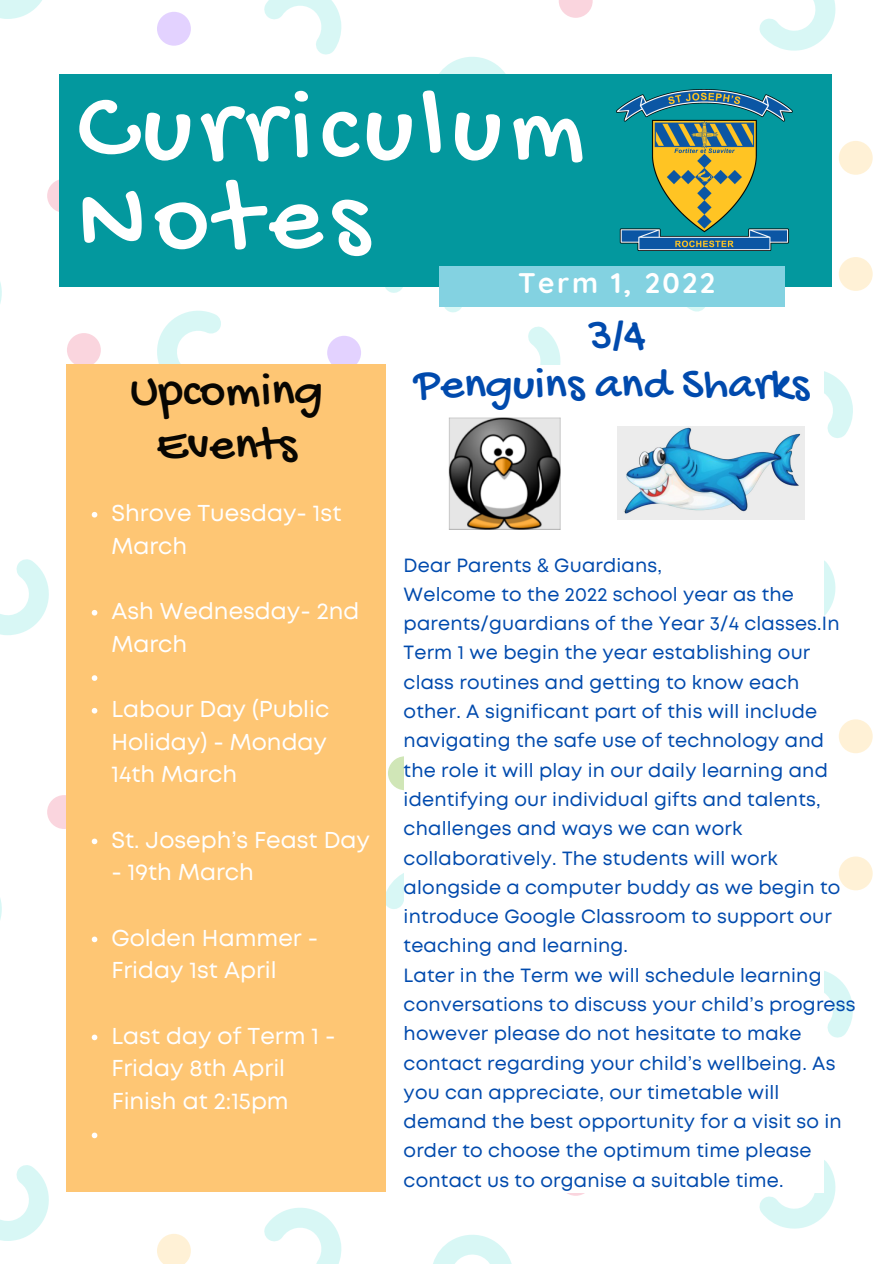
<style>
.page{position:relative;width:894px;height:1264px;background:#fff}
.page>*{position:absolute;margin:0;border:0;box-sizing:border-box;transform-origin:0 0}
.t1{font:105.9px "Gochi Hand";letter-spacing:.07em;color:#fff}
.t2{font:49.5px/54px "Gochi Hand";color:#080602;text-align:center}
.t3{font:46.65px "Gochi Hand";color:#004aad}
.t4{font:700 28.2px "Quicksand";letter-spacing:.09em;color:#fff}
.t5{font:22.95px/32.7px "Mont";color:#fff}
.t6{font:19.05px/29.2px "Mont";letter-spacing:.01em;color:#004aad}
</style>
<div class="page">
<svg style="left:47px;top:795px;width:34px;height:34px"></svg>
<div style="left:388px;top:756px;width:34px;height:34px;background:#d0e6b7;border-radius:50%"></div>
<svg style="left:0;top:559px;width:49px;height:76px"></svg>
<svg style="left:386px;top:873px;width:18px;height:36px"></svg>
<svg style="left:0;top:898px;width:2px;height:22px"></svg>
<div style="left:838px;top:719px;width:34px;height:34px;background:#fff1d6;border-radius:50%"></div>
<div style="left:838px;top:257px;width:34px;height:34px;background:#fff1d6;border-radius:50%"></div>
<svg style="left:528px;top:326px;width:33px;height:39px"></svg>
<svg style="left:824px;top:560px;width:12px;height:56px"></svg>
<svg style="left:824px;top:371px;width:29px;height:67px"></svg>
<svg style="left:687px;top:307px;width:18px;height:5px"></svg>
<svg style="left:558px;top:1161px;width:34px;height:34px"></svg>
<div style="left:838px;top:856px;width:34px;height:34px;background:#fff1d6;border-radius:50%"></div>
<svg style="left:759px;top:1160px;width:77px;height:69px"></svg>
<svg style="left:824px;top:971px;width:29px;height:67px"></svg>
<svg style="left:433px;top:1235px;width:78px;height:28px"></svg>
<svg style="left:157px;top:1234px;width:34px;height:29px"></svg>
<svg style="left:0;top:1165px;width:49px;height:75px"></svg>
<svg style="left:264px;top:1208px;width:77px;height:55px"></svg>
<div style="left:47px;top:179px;width:34px;height:34px;background:#fad5de;border-radius:50%"></div>
<div style="left:67px;top:333px;width:34px;height:34px;background:#fad5de;border-radius:50%"></div>
<div style="left:157px;top:12px;width:34px;height:34px;background:#e3d2ff;border-radius:50%"></div>
<div style="left:327px;top:336px;width:34px;height:33px;background:#e3d2ff;border-radius:50%"></div>
<svg style="left:0;top:0;width:42px;height:19px"></svg>
<svg style="left:264px;top:0;width:77px;height:55px"></svg>
<svg style="left:382px;top:286px;width:80px;height:27px"></svg>
<svg style="left:157px;top:310px;width:64px;height:54px"></svg>
<svg style="left:0;top:282px;width:2px;height:22px"></svg>
<svg style="left:559px;top:0;width:33px;height:18px"></svg>
<div style="left:838px;top:141px;width:34px;height:34px;background:#fff1d6;border-radius:50%"></div>
<svg style="left:759px;top:0;width:77px;height:51px"></svg>
<svg style="left:439px;top:57px;width:67px;height:17px"></svg>
<div style="left:783px;top:74px;width:48px;height:212px;background:#03989e"></div>
<div style="left:107px;top:74px;width:676px;height:212px;background:#03989e"></div>
<div style="left:59px;top:74px;width:48px;height:212px;background:#03989e"></div>
<div style="left:763px;top:266px;width:21px;height:41px;background:#83d2e1"></div>
<div style="left:460px;top:266px;width:303px;height:41px;background:#83d2e1"></div>
<div style="left:439px;top:266px;width:21px;height:41px;background:#83d2e1"></div>
<div style="left:67px;top:418px;width:319px;height:725px;background:#fec674"></div>
<div style="left:67px;top:364px;width:319px;height:54px;background:#fec674"></div>
<div style="left:67px;top:1143px;width:319px;height:48px;background:#fec674"></div>
<div style="left:404px;top:419px;width:419px;height:725px;background:#fff"></div>
<div style="left:404px;top:1144px;width:419px;height:48px;background:#fff"></div>
<img style="left:616px;top:89px;width:176px;height:161px">
<img style="left:617px;top:426px;width:187px;height:94px">
<img style="left:448px;top:417px;width:113px;height:113px">
<svg style="left:92px;top:512px;width:5px;height:5px"></svg>
<svg style="left:92px;top:610px;width:5px;height:5px"></svg>
<svg style="left:92px;top:675px;width:5px;height:6px"></svg>
<svg style="left:92px;top:708px;width:5px;height:5px"></svg>
<svg style="left:92px;top:838px;width:5px;height:6px"></svg>
<svg style="left:92px;top:936px;width:5px;height:6px"></svg>
<svg style="left:92px;top:1034px;width:5px;height:6px"></svg>
<svg style="left:92px;top:1132px;width:5px;height:6px"></svg>
<p class="t1" style="left:77px;top:73px;width:508px">Curriculum</p>
<p class="t1" style="left:77px;top:163px;width:293px">Notes</p>
<p class="t4" style="left:518px;top:265px;width:198px">Term 1, 2022</p>
<p class="t2" style="left:130px;top:367px;width:194px">Upcoming<br>Events</p>
<p class="t5" style="left:111px;top:498px;width:231px">Shrove Tuesday- 1st<br>March</p>
<p class="t5" style="left:111px;top:596px;width:249px">Ash Wednesday- 2nd<br>March</p>
<p class="t5" style="left:111px;top:694px;width:219px;text-align:justify">Labour Day (Public Holiday) - Monday 14th March</p>
<p class="t5" style="left:111px;top:825px;width:260px">St. Joseph’s Feast Day</p>
<p class="t5" style="left:111px;top:857px;width:144px">- 19th March</p>
<p class="t5" style="left:111px;top:922px;width:208px">Golden Hammer -<br>Friday 1st April</p>
<p class="t5" style="left:111px;top:1020px;width:225px">Last day of Term 1 -<br>Friday 8th April</p>
<p class="t5" style="left:112px;top:1086px;width:178px">Finish at 2:15pm</p>
<p class="t3" style="left:588px;top:311px;width:59px">3/4</p>
<p class="t3" style="left:414px;top:359px;width:396px">Penguins and Sharks</p>
<p class="t6" style="left:403px;top:551px;width:260px">Dear Parents &amp; Guardians,</p>
<p class="t6" style="left:403px;top:581px;width:438px">Welcome to the 2022 school year as the parents/guardians of the Year 3/4 classes.In Term 1 we begin the year establishing our class routines and getting to know each other. A significant part of this will include navigating the safe use of technology and the role it will play in our daily learning and identifying our individual gifts and talents, challenges and ways we can work collaboratively. The students will work alongside a computer buddy as we begin to introduce Google Classroom to support our teaching and learning.</p>
<p class="t6" style="left:403px;top:961px;width:453px">Later in the Term we will schedule learning conversations to discuss your child’s progress however please do not hesitate to make contact regarding your child’s wellbeing. As you can appreciate, our timetable will demand the best opportunity for a visit so in order to choose the optimum time please contact us to organise a suitable time.</p>
</div>
